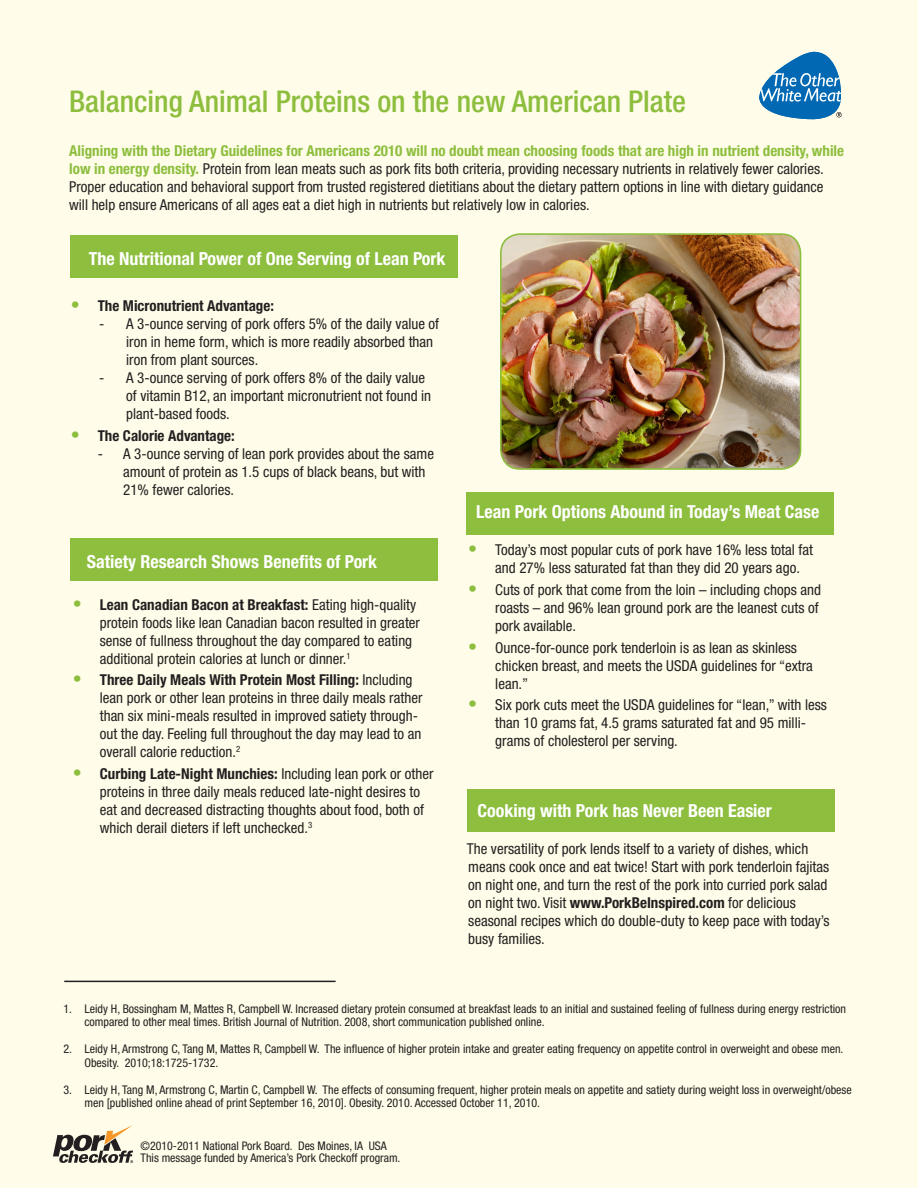
<style>
.page{position:relative;width:918px;height:1188px;background:#fffde9}
.page>*{position:absolute;margin:0;border:0;box-sizing:border-box;transform-origin:0 0}
.t1{font:500 condensed 30px "Helvetica Neue LT Std";color:#8dbe3e}
.t2{font:700 condensed 18px "Helvetica Neue LT Std";color:#fff}
.t3{font:condensed 15px/18px "Helvetica Neue LT Std";color:#231f20}
.t4{font:700 condensed 15px "Helvetica Neue LT Std";color:#231f20}
.t5{font:condensed 12px/13.5px "Helvetica Neue LT Std";color:#231f20}
.t6{font:condensed 11.85px "Helvetica Neue LT Std";color:#231f20}
.s1{font-weight:700;color:#8dbe3e}
.s2{font-size:18px;color:#8dbe3e}
.s3{font-weight:700;font-size:18px;color:#8dbe3e}
.s4{font-weight:700}
</style>
<div class="page">
<div style="left:70px;top:235px;width:388px;height:43px;background:#8dbe3e"></div>
<img style="left:501px;top:234px;width:300px;height:235px">
<div style="left:500px;top:233px;width:301px;height:237px;border:2px solid #8dbe3e;border-radius:19px"></div>
<div style="left:71px;top:538px;width:367px;height:42px;background:#8dbe3e"></div>
<div style="left:466px;top:492px;width:367px;height:43px;background:#8dbe3e"></div>
<div style="left:468px;top:789px;width:367px;height:42px;background:#8dbe3e"></div>
<hr style="left:64px;top:981px;width:272px;height:1px;background:#231f20">
<svg style="left:53px;top:1125px;width:80px;height:38px"></svg>
<svg style="left:759px;top:52px;width:83px;height:68px"></svg>
<p class="t1" style="left:69px;top:84px;width:618px">Balancing Animal Proteins on the new American Plate</p>
<p class="t3" style="left:69px;top:141px;width:776px"><span class="s1">Aligning with the Dietary Guidelines for Americans 2010 will no doubt mean choosing foods that are high in nutrient density, while low in energy density.</span> Protein from lean meats such as pork fits both criteria, providing necessary nutrients in relatively fewer calories.<br>Proper education and behavioral support from trusted registered dietitians about the dietary pattern options in line with dietary guidance will help ensure Americans of all ages eat a diet high in nutrients but relatively low in calories.</p>
<p class="t2" style="left:89px;top:248px;width:358px">The Nutritional Power of One Serving of Lean Pork</p>
<p class="t4" style="left:71px;top:297px;width:205px"><span class="s2">•</span> The Micronutrient Advantage:</p>
<p class="t3" style="left:126px;top:315px;width:314px;text-indent:-27px">- A 3-ounce serving of pork offers 5% of the daily value of iron in heme form, which is more readily absorbed than iron from plant sources.</p>
<p class="t3" style="left:126px;top:369px;width:307px;text-indent:-27px">- A 3-ounce serving of pork offers 8% of the daily value of vitamin B12, an important micronutrient not found in plant-based foods.</p>
<p class="t4" style="left:71px;top:426px;width:166px"><span class="s2">•</span> The Calorie Advantage:</p>
<p class="t3" style="left:123px;top:444px;width:312px;text-indent:-26px">- A 3-ounce serving of lean pork provides about the same amount of protein as 1.5 cups of black beans, but with<br>21% fewer calories.</p>
<p class="t2" style="left:87px;top:551px;width:292px">Satiety Research Shows Benefits of Pork</p>
<p class="t3" style="left:100px;top:595px;width:322px;text-indent:-27px"><span class="s3">•</span> <span class="s4">Lean Canadian Bacon at Breakfast:</span> Eating high-quality protein foods like lean Canadian bacon resulted in greater sense of fullness throughout the day compared to eating additional protein calories at lunch or dinner.<sup>1</sup></p>
<p class="t3" style="left:100px;top:671px;width:324px;text-indent:-27px"><span class="s3">•</span> <span class="s4">Three Daily Meals With Protein Most Filling:</span> Including lean pork or other lean proteins in three daily meals rather than six mini-meals resulted in improved satiety through&shy;out the day. Feeling full throughout the day may lead to an overall calorie reduction.<sup>2</sup></p>
<p class="t3" style="left:100px;top:764px;width:335px;text-indent:-27px"><span class="s3">•</span> <span class="s4">Curbing Late-Night Munchies:</span> Including lean pork or other proteins in three daily meals reduced late-night desires to eat and decreased distracting thoughts about food, both of which derail dieters if left unchecked.<sup>3</sup></p>
<p class="t2" style="left:476px;top:501px;width:345px">Lean Pork Options Abound in Today’s Meat Case</p>
<p class="t3" style="left:495px;top:541px;width:319px;text-indent:-27px"><span class="s3">•</span> Today’s most popular cuts of pork have 16% less total fat and 27% less saturated fat than they did 20 years ago.</p>
<p class="t3" style="left:495px;top:581px;width:327px;text-indent:-27px"><span class="s3">•</span> Cuts of pork that come from the loin – including chops and roasts – and 96% lean ground pork are the leanest cuts of pork available.</p>
<p class="t3" style="left:495px;top:638px;width:319px;text-indent:-27px"><span class="s3">•</span> Ounce-for-ounce pork tenderloin is as lean as skinless chicken breast, and meets the USDA guidelines for “extra lean.”</p>
<p class="t3" style="left:495px;top:696px;width:333px;text-indent:-27px"><span class="s3">•</span> Six pork cuts meet the USDA guidelines for “lean,” with less than 10 grams fat, 4.5 grams saturated fat and 95 milli&shy;grams of cholesterol per serving.</p>
<p class="t2" style="left:478px;top:800px;width:296px">Cooking with Pork has Never Been Easier</p>
<p class="t3" style="left:467px;top:840px;width:364px">The versatility of pork lends itself to a variety of dishes, which means cook once and eat twice! Start with pork tenderloin fajitas on night one, and turn the rest of the pork into curried pork salad on night two. Visit <span class="s4">www.PorkBeInspired.com</span> for delicious seasonal recipes which do double-duty to keep pace with today’s busy families.</p>
<p class="t5" style="left:84px;top:1002px;width:763px;text-indent:-21px">1. Leidy H, Bossingham M, Mattes R, Campbell W. Increased dietary protein consumed at breakfast leads to an initial and sustained feeling of fullness during energy restriction compared to other meal times. British Journal of Nutrition. 2008, short communication published online.</p>
<p class="t5" style="left:84px;top:1042px;width:761px;text-indent:-21px">2. Leidy H, Armstrong C, Tang M, Mattes R, Campbell W. The influence of higher protein intake and greater eating frequency on appetite control in overweight and obese men.<br>Obesity. 2010;18:1725-1732.</p>
<p class="t5" style="left:84px;top:1083px;width:769px;text-indent:-21px">3. Leidy H, Tang M, Armstrong C, Martin C, Campbell W. The effects of consuming frequent, higher protein meals on appetite and satiety during weight loss in overweight/obese men [published online ahead of print September 16, 2010]. Obesity. 2010. Accessed October 11, 2010.</p>
<p class="t6" style="left:141px;top:1139px;width:248px">©2010-2011 National Pork Board. Des Moines, IA USA</p>
<p class="t6" style="left:141px;top:1151px;width:261px">This message funded by America’s Pork Checkoff program.</p>
</div>
